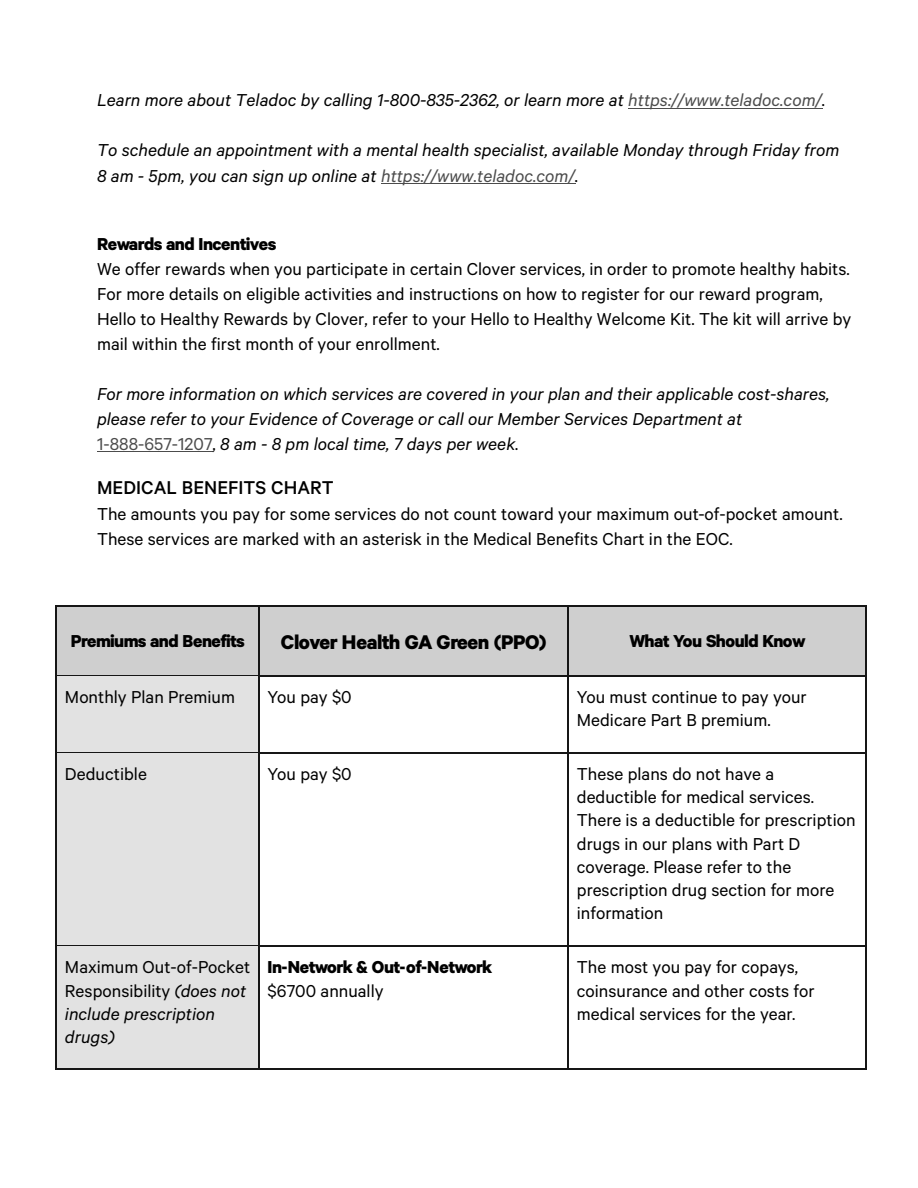
<style>
.page{position:relative;width:918px;height:1188px;background:#fff}
.page>*{position:absolute;margin:0;border:0;box-sizing:border-box;transform-origin:0 0}
.t1{font:700 22.35px "Calibre";letter-spacing:-.02em;color:#000}
.t2{font:500 20.85px "Calibre";letter-spacing:.005em;color:#000}
.t3{font:19.5px/23.2px "Calibre";color:#000}
.t4{font:italic 19.5px/25px "Calibre";color:#000}
.t5{font:700 19.5px/23.4px "Calibre";letter-spacing:-.03em;color:#000}
.s1{color:#4c4c4c}
.s2{font-style:normal;color:#4c4c4c}
.s3{font-style:normal}
.s4{font-style:italic}
.s5{font-weight:400}
</style>
<div class="page">
<hr style="left:628px;top:108px;width:194px;height:1px;background:#4c4c4c">
<hr style="left:381px;top:183px;width:194px;height:1px;background:#4c4c4c">
<hr style="left:97px;top:451px;width:116px;height:1px;background:#4c4c4c">
<div style="left:57px;top:615px;width:201px;height:60px;background:#cfcfcf"></div>
<div style="left:260px;top:607px;width:308px;height:68px;background:#cfcfcf"></div>
<div style="left:569px;top:615px;width:296px;height:60px;background:#cfcfcf"></div>
<hr style="left:57px;top:605px;width:201px;height:2px;background:#161616">
<div style="left:57px;top:607px;width:201px;height:8px;background:#cfcfcf"></div>
<svg style="left:258px;top:605px;width:2px;height:10px"></svg>
<hr style="left:260px;top:605px;width:308px;height:2px;background:#161616">
<hr style="left:569px;top:605px;width:296px;height:2px;background:#161616">
<div style="left:569px;top:607px;width:296px;height:8px;background:#cfcfcf"></div>
<svg style="left:865px;top:605px;width:2px;height:10px"></svg>
<hr style="left:56px;top:615px;width:1px;height:60px;background:#161616">
<hr style="left:258px;top:615px;width:2px;height:60px;background:#161616">
<hr style="left:568px;top:615px;width:1px;height:60px;background:#161616">
<hr style="left:865px;top:615px;width:2px;height:60px;background:#161616">
<div style="left:57px;top:685px;width:201px;height:67px;background:#e2e2e2"></div>
<hr style="left:57px;top:675px;width:201px;height:1px;background:#161616">
<div style="left:57px;top:676px;width:201px;height:9px;background:#e2e2e2"></div>
<svg style="left:258px;top:675px;width:2px;height:10px"></svg>
<hr style="left:260px;top:675px;width:308px;height:1px;background:#161616">
<hr style="left:569px;top:675px;width:296px;height:1px;background:#161616">
<svg style="left:865px;top:675px;width:2px;height:10px"></svg>
<hr style="left:56px;top:685px;width:1px;height:67px;background:#161616">
<hr style="left:258px;top:685px;width:2px;height:67px;background:#161616">
<hr style="left:568px;top:685px;width:1px;height:67px;background:#161616">
<hr style="left:865px;top:685px;width:2px;height:67px;background:#161616">
<div style="left:57px;top:762px;width:201px;height:183px;background:#e2e2e2"></div>
<hr style="left:57px;top:752px;width:201px;height:1px;background:#161616">
<div style="left:57px;top:753px;width:201px;height:9px;background:#e2e2e2"></div>
<svg style="left:258px;top:752px;width:2px;height:10px"></svg>
<hr style="left:260px;top:752px;width:308px;height:1px;background:#161616">
<hr style="left:569px;top:752px;width:296px;height:1px;background:#161616">
<svg style="left:865px;top:752px;width:2px;height:10px"></svg>
<hr style="left:56px;top:762px;width:1px;height:183px;background:#161616">
<hr style="left:258px;top:762px;width:2px;height:183px;background:#161616">
<hr style="left:568px;top:762px;width:1px;height:183px;background:#161616">
<hr style="left:865px;top:762px;width:2px;height:183px;background:#161616">
<div style="left:57px;top:955px;width:201px;height:114px;background:#e2e2e2"></div>
<hr style="left:57px;top:945px;width:201px;height:2px;background:#161616">
<div style="left:57px;top:947px;width:201px;height:8px;background:#e2e2e2"></div>
<svg style="left:258px;top:945px;width:2px;height:10px"></svg>
<hr style="left:260px;top:945px;width:308px;height:2px;background:#161616">
<hr style="left:569px;top:945px;width:296px;height:2px;background:#161616">
<svg style="left:865px;top:945px;width:2px;height:10px"></svg>
<hr style="left:56px;top:955px;width:1px;height:114px;background:#161616">
<hr style="left:57px;top:1069px;width:201px;height:1px;background:#161616">
<hr style="left:258px;top:955px;width:2px;height:114px;background:#161616">
<hr style="left:260px;top:1069px;width:308px;height:1px;background:#161616">
<hr style="left:568px;top:955px;width:1px;height:114px;background:#161616">
<hr style="left:569px;top:1069px;width:296px;height:1px;background:#161616">
<hr style="left:865px;top:955px;width:2px;height:114px;background:#161616">
<p class="t4" style="left:97px;top:87px;width:730px">Learn more about Teladoc by calling 1-800-835-2362, or learn more at <span class="s1">https://www.teladoc.com/</span>.</p>
<p class="t4" style="left:97px;top:137px;width:744px">To schedule an appointment with a mental health specialist, available Monday through Friday from<br>8 am - 5pm, you can sign up online at <span class="s1">https://www.teladoc.com/</span>.</p>
<h2 class="t5" style="left:97px;top:231px;width:181px">Rewards and Incentives</h2>
<p class="t3" style="left:97px;top:256px;width:756px;line-height:24.9px">We offer rewards when you participate in certain Clover services, in order to promote healthy habits.<br>For more details on eligible activities and instructions on how to register for our reward program, Hello to Healthy Rewards by Clover, refer to your Hello to Healthy Welcome Kit. The kit will arrive by mail within the first month of your enrollment.</p>
<p class="t4" style="left:97px;top:380px;width:734px">For more information on which services are covered in your plan and their applicable cost-shares, please refer to your Evidence of Coverage or call our Member Services Department at<br><span class="s2">1-888-657-1207</span><span class="s3">,</span> 8 am - 8 pm local time, 7 days per week.</p>
<h2 class="t2" style="left:97px;top:476px;width:238px">MEDICAL BENEFITS CHART</h2>
<p class="t3" style="left:97px;top:501px;width:747px;line-height:25.2px">The amounts you pay for some services do not count toward your maximum out-of-pocket amount.<br>These services are marked with an asterisk in the Medical Benefits Chart in the EOC.</p>
<p class="t5" style="left:71px;top:629px;width:176px">Premiums and Benefits</p>
<p class="t1" style="left:281px;top:628px;width:267px">Clover Health GA Green (PPO)</p>
<p class="t5" style="left:630px;top:629px;width:178px">What You Should Know</p>
<p class="t3" style="left:65px;top:685px;width:172px">Monthly Plan Premium</p>
<p class="t3" style="left:268px;top:685px;width:86px">You pay $0</p>
<p class="t3" style="left:577px;top:684px;width:231px">You must continue to pay your<br>Medicare Part B premium.</p>
<p class="t3" style="left:65px;top:762px;width:83px">Deductible</p>
<p class="t3" style="left:268px;top:762px;width:86px">You pay $0</p>
<p class="t3" style="left:577px;top:762px;width:280px">These plans do not have a deductible for medical services.<br>There is a deductible for prescription drugs in our plans with Part D coverage. Please refer to the prescription drug section for more information</p>
<p class="t3" style="left:65px;top:955px;width:187px">Maximum Out-of-Pocket<br>Responsibility <span class="s4">(does not include prescription drugs)</span></p>
<p class="t5" style="left:268px;top:955px;width:226px">In-Network &amp; Out-of-Network <span class="s5">$6700 annually</span></p>
<p class="t3" style="left:577px;top:955px;width:239px">The most you pay for copays, coinsurance and other costs for medical services for the year.</p>
</div>
